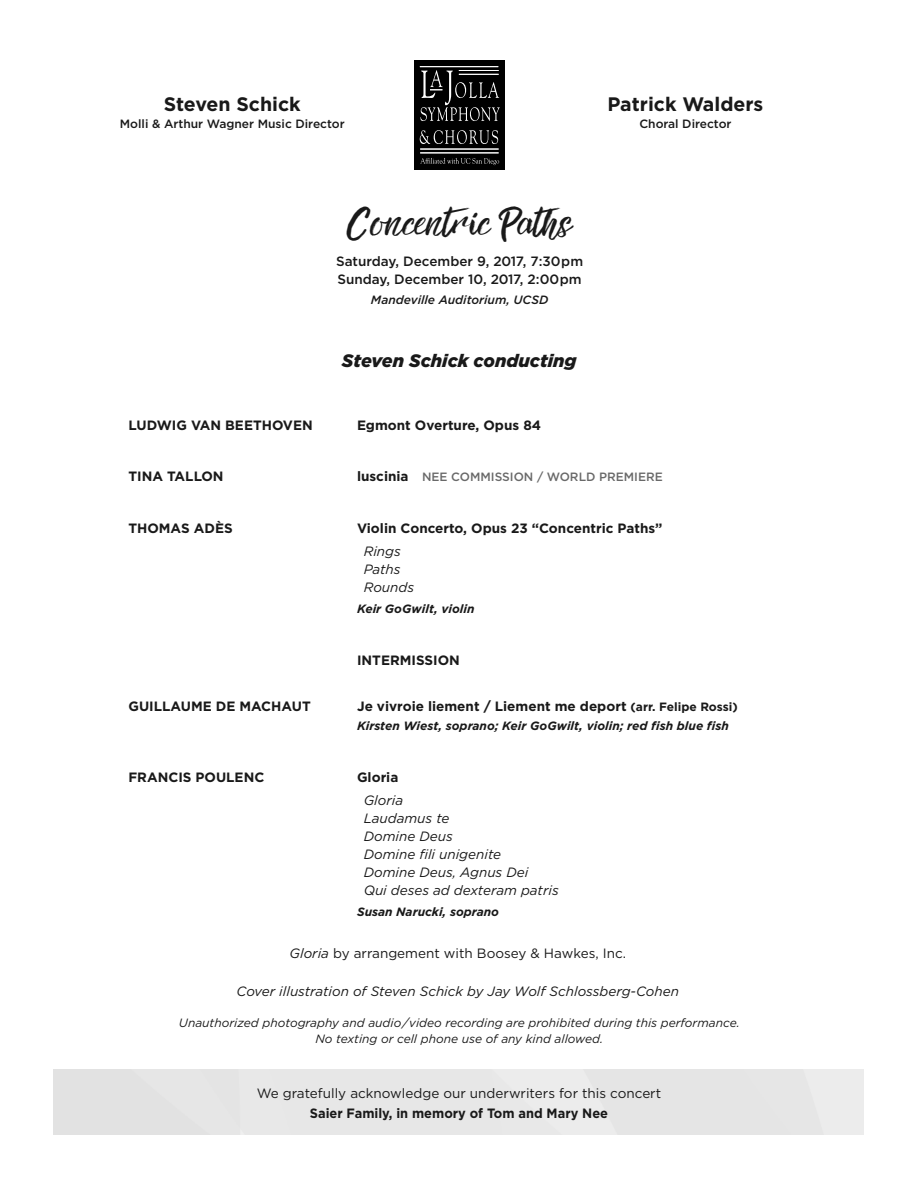
<style>
.page{position:relative;width:918px;height:1188px;background:#fff}
.page>*{position:absolute;margin:0;border:0;box-sizing:border-box;transform-origin:0 0}
.t1{font:33px "Rebel";color:#191919}
.t2{font:700 19.5px "Gotham";color:#191919}
.t3{font:italic 900 18px "Gotham";color:#191919}
.t4{font:700 13.5px "Gotham";color:#191919}
.t5{font:italic 13.5px/18px "Gotham";color:#191919}
.t6{font:13.5px "Gotham";color:#191919}
.t7{font:500 13.5px/18px "Gotham";color:#191919}
.t8{font:700 13.5px "Gotham";color:#191919;scale:.95 1}
.t9{font:italic 12px/16.5px "Gotham";color:#191919;text-align:center}
.t10{font:italic 700 12px "Gotham";color:#191919}
.t11{font:500 12px "Gotham";color:#191919}
.t12{font:500 12px "Gotham";color:#696969}
.t13{font:italic 500 12px "Gotham";color:#191919}
.s1{font-weight:700;font-size:13.5px;color:#191919}
.s2{font-size:12px}
.s3{font-style:italic}
</style>
<div class="page">
<div style="left:414px;top:61px;width:91px;height:109px;background:#000"></div>
<svg style="left:420px;top:130px;width:78px;height:14px"></svg>
<hr style="left:420px;top:149px;width:79px;height:1px;background:#fff">
<hr style="left:420px;top:66px;width:78px;height:1px;background:#fff">
<hr style="left:420px;top:153px;width:79px;height:1px;background:#fff">
<svg style="left:420px;top:70px;width:80px;height:51px"></svg>
<svg style="left:420px;top:158px;width:79px;height:7px"></svg>
<h2 class="t2" style="left:164px;top:98px;width:139px">Steven Schick</h2>
<p class="t11" style="left:120px;top:119px;width:226px">Molli &amp; Arthur Wagner Music Director</p>
<h2 class="t2" style="left:607px;top:98px;width:157px">Patrick Walders</h2>
<p class="t11" style="left:639px;top:119px;width:94px">Choral Director</p>
<h1 class="t1" style="left:347px;top:205px;width:227px">Concentric Paths</h1>
<p class="t7" style="left:336px;top:253px;width:249px">Saturday, December 9, 2017, 7:30pm<br>Sunday, December 10, 2017, 2:00pm</p>
<p class="t13" style="left:371px;top:295px;width:179px">Mandeville Auditorium, UCSD</p>
<h3 class="t3" style="left:342px;top:354px;width:236px">Steven Schick conducting</h3>
<p class="t4" style="left:128px;top:420px;width:186px">LUDWIG VAN BEETHOVEN</p>
<p class="t4" style="left:357px;top:420px;width:186px">Egmont Overture, Opus 84</p>
<p class="t4" style="left:128px;top:472px;width:97px">TINA TALLON</p>
<p class="t12" style="left:357px;top:473px;width:307px"><span class="s1">luscinia</span> NEE COMMISSION / WORLD PREMIERE</p>
<p class="t4" style="left:128px;top:523px;width:106px">THOMAS ADÈS</p>
<p class="t4" style="left:357px;top:523px;width:307px">Violin Concerto, Opus 23 “Concentric Paths”</p>
<p class="t5" style="left:364px;top:544px;width:52px">Rings<br>Paths<br>Rounds</p>
<p class="t10" style="left:357px;top:605px;width:119px">Keir GoGwilt, violin</p>
<p class="t4" style="left:357px;top:655px;width:104px">INTERMISSION</p>
<p class="t4" style="left:128px;top:702px;width:184px">GUILLAUME DE MACHAUT</p>
<p class="t4" style="left:357px;top:702px;width:382px">Je vivroie liement / Liement me deport <span class="s2">(arr. Felipe Rossi)</span></p>
<p class="t10" style="left:357px;top:722px;width:373px">Kirsten Wiest, soprano; Keir GoGwilt, violin; red fish blue fish</p>
<p class="t4" style="left:128px;top:772px;width:137px">FRANCIS POULENC</p>
<p class="t4" style="left:357px;top:772px;width:43px">Gloria</p>
<p class="t5" style="left:364px;top:792px;width:197px">Gloria<br>Laudamus te<br>Domine Deus<br>Domine fili unigenite<br>Domine Deus, Agnus Dei<br>Qui deses ad dexteram patris</p>
<p class="t10" style="left:357px;top:908px;width:144px">Susan Narucki, soprano</p>
<p class="t6" style="left:290px;top:949px;width:338px"><span class="s3">Gloria</span> by arrangement with Boosey &amp; Hawkes, Inc.</p>
<p class="t5" style="left:237px;top:983px;width:444px">Cover illustration of Steven Schick by Jay Wolf Schlossberg-Cohen</p>
<p class="t9" style="left:179px;top:1015px;width:562px">Unauthorized photography and audio/video recording are prohibited during this performance.<br>No texting or cell phone use of any kind allowed.</p>
<p class="t6" style="left:257px;top:1089px;width:406px">We gratefully acknowledge our underwriters for this concert</p>
<p class="t8" style="left:310px;top:1108px;width:315px">Saier Family, in memory of Tom and Mary Nee</p>
</div>
